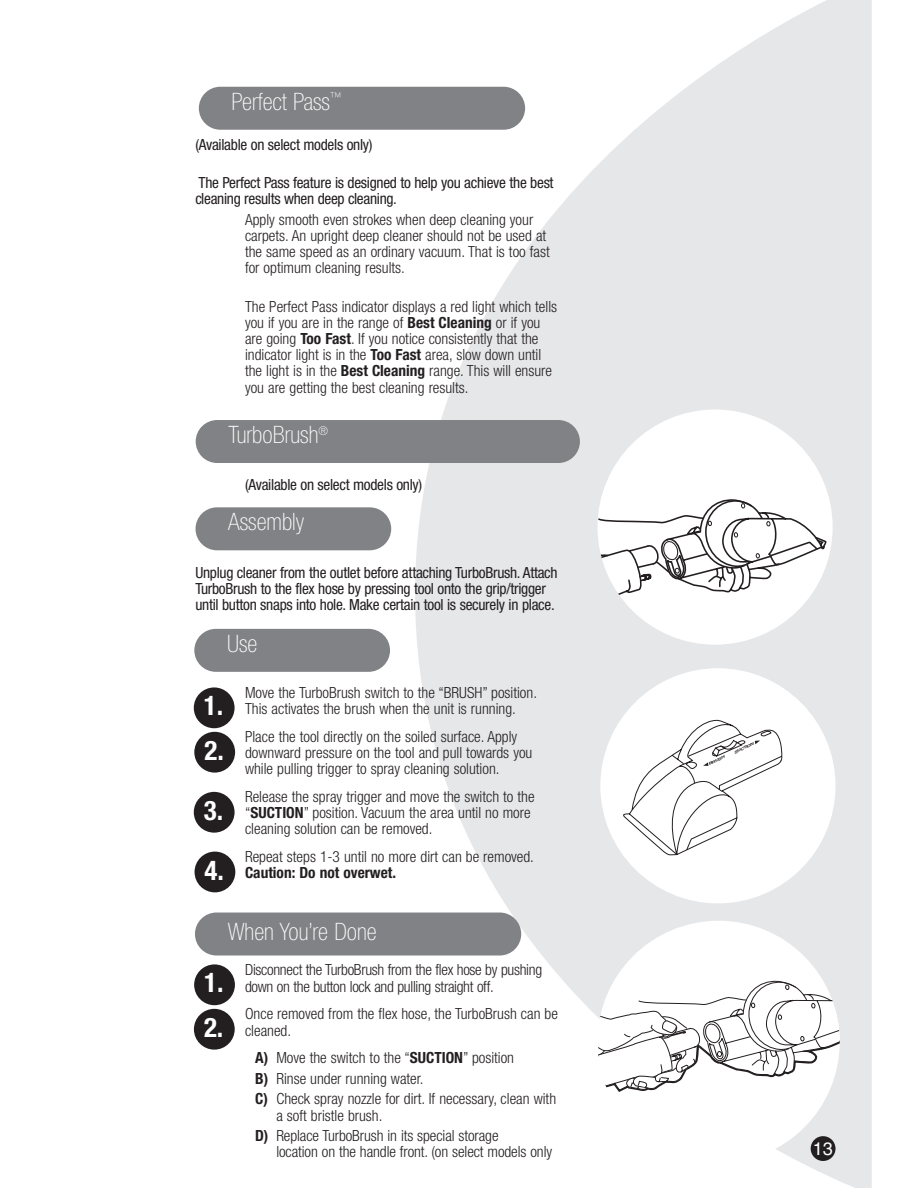
<style>
.page{position:relative;width:918px;height:1188px;background:#fff}
.page>*{position:absolute;margin:0;border:0;box-sizing:border-box;transform-origin:0 0}
.t1{font:700 condensed 27px/44.4px "Helvetica Neue";color:#fff}
.t2{font:100 condensed 24px "Helvetica Neue";color:#fff}
.t3{font:18px "Helvetica";color:#fff}
.t4{font:300 condensed 15.3px/16.2px "Helvetica Neue";color:#231f20}
.t5{font:condensed 15.3px/16.2px "Helvetica Neue";letter-spacing:-.02em;color:#231f20}
.t6{font:300 condensed 15.3px/16.2px "Helvetica Neue";letter-spacing:-.02em;color:#231f20}
.t7{font:700 condensed 15.3px "Helvetica Neue";color:#231f20}
.t8{font:italic 700 3.45px "Helvetica";color:#231f20;scale:1.61 1}
.s1{font-weight:700}
</style>
<div class="page">
<svg style="left:415px;top:0;width:457px;height:1188px;fill:#e6e7e9"></svg>
<div style="left:811px;top:1136px;width:25px;height:25px;background:#231f20;border-radius:50%"></div>
<div style="left:194px;top:687px;width:41px;height:41px;background:#231f20;border-radius:50%"></div>
<div style="left:194px;top:732px;width:41px;height:41px;background:#231f20;border-radius:50%"></div>
<div style="left:194px;top:792px;width:41px;height:41px;background:#231f20;border-radius:50%"></div>
<div style="left:195px;top:852px;width:40px;height:40px;background:#231f20;border-radius:50%"></div>
<div style="left:196px;top:420px;width:384px;height:43px;background:#808285;border-radius:21px"></div>
<div style="left:196px;top:507px;width:195px;height:43px;background:#808285;border-radius:21px"></div>
<div style="left:194px;top:629px;width:196px;height:43px;background:#808285;border-radius:21px"></div>
<div style="left:195px;top:913px;width:326px;height:43px;background:#808285;border-radius:21px"></div>
<div style="left:194px;top:964px;width:41px;height:41px;background:#231f20;border-radius:50%"></div>
<div style="left:194px;top:1009px;width:41px;height:41px;background:#231f20;border-radius:50%"></div>
<div style="left:597px;top:921px;width:243px;height:242px;background:#fff;border-radius:50%"></div>
<svg style="left:597px;top:979px;width:243px;height:124px"></svg>
<div style="left:598px;top:410px;width:235px;height:235px;background:#fff;border-radius:50%"></div>
<svg style="left:598px;top:497px;width:229px;height:113px"></svg>
<div style="left:199px;top:87px;width:326px;height:43px;background:#808285;border-radius:21px"></div>
<div style="left:600px;top:668px;width:236px;height:235px;background:#fff;border-radius:50%"></div>
<svg style="left:622px;top:711px;width:160px;height:145px"></svg>
<h2 class="t2" style="left:232px;top:93px;width:112px">Perfect Pass<sup>™</sup></h2>
<p class="t5" style="left:195px;top:137px;width:179px">(Available on select models only)</p>
<p class="t5" style="left:195px;top:176px;width:360px">The Perfect Pass feature is designed to help you achieve the best cleaning results when deep cleaning.</p>
<p class="t4" style="left:245px;top:213px;width:306px">Apply smooth even strokes when deep cleaning your carpets. An upright deep cleaner should not be used at the same speed as an ordinary vacuum. That is too fast for optimum cleaning results.</p>
<p class="t4" style="left:245px;top:300px;width:314px">The Perfect Pass indicator displays a red light which tells you if you are in the range of <span class="s1">Best Cleaning</span> or if you are going <span class="s1">Too Fast</span>. If you notice consistently that the indicator light is in the <span class="s1">Too Fast</span> area, slow down until the light is in the <span class="s1">Best Cleaning</span> range. This will ensure you are getting the best cleaning results.</p>
<h2 class="t2" style="left:228px;top:426px;width:101px">TurboBrush<sup>®</sup></h2>
<p class="t5" style="left:245px;top:477px;width:179px">(Available on select models only)</p>
<h2 class="t2" style="left:228px;top:513px;width:77px">Assembly</h2>
<p class="t5" style="left:195px;top:566px;width:364px">Unplug cleaner from the outlet before attaching TurboBrush. Attach<br>TurboBrush to the flex hose by pressing tool onto the grip/trigger until button snaps into hole. Make certain tool is securely in place.</p>
<h2 class="t2" style="left:227px;top:635px;width:32px">Use</h2>
<h1 class="t1" style="left:204px;top:686px;width:21px">1.<br>2.</h1>
<h1 class="t1" style="left:204px;top:790px;width:21px">3.</h1>
<h1 class="t1" style="left:205px;top:850px;width:21px">4.</h1>
<p class="t4" style="left:245px;top:686px;width:293px">Move the TurboBrush switch to the “BRUSH” position.<br>This activates the brush when the unit is running.</p>
<p class="t4" style="left:245px;top:730px;width:289px">Place the tool directly on the soiled surface. Apply downward pressure on the tool and pull towards you while pulling trigger to spray cleaning solution.</p>
<p class="t4" style="left:245px;top:790px;width:291px">Release the spray trigger and move the switch to the “<span class="s1">SUCTION</span>” position. Vacuum the area until no more cleaning solution can be removed.</p>
<p class="t4" style="left:245px;top:850px;width:290px">Repeat steps 1-3 until no more dirt can be removed.</p>
<p class="t7" style="left:245px;top:867px;width:153px">Caution: Do not overwet.</p>
<h2 class="t2" style="left:228px;top:923px;width:150px">When You’re Done</h2>
<h1 class="t1" style="left:204px;top:963px;width:21px">1.<br>2.</h1>
<p class="t6" style="left:245px;top:963px;width:299px">Disconnect the TurboBrush from the flex hose by pushing down on the button lock and pulling straight off.</p>
<p class="t4" style="left:245px;top:1007px;width:314px">Once removed from the flex hose, the TurboBrush can be cleaned.</p>
<p class="t4" style="left:255px;top:1049px;width:303px;line-height:20.5px"><span class="s1">A)</span> Move the switch to the “<span class="s1">SUCTION</span>” position<br><span class="s1">B)</span> Rinse under running water.<br><span class="s1">C)</span> Check spray nozzle for dirt. If necessary, clean with</p>
<p class="t4" style="left:255px;top:1106px;width:245px;line-height:20.5px;text-indent:21px">a soft bristle brush.<br><span class="s1">D)</span> Replace TurboBrush in its special storage</p>
<p class="t4" style="left:276px;top:1145px;width:277px">location on the handle front. (on select models only</p>
<p class="t8" style="left:708px;top:762px;width:12px;rotate:-25deg">BRUSH</p>
<p class="t8" style="left:733px;top:750px;width:15px;rotate:-25deg">SUCTION</p>
<p class="t3" style="left:813px;top:1141px;width:22px">13</p>
</div>
